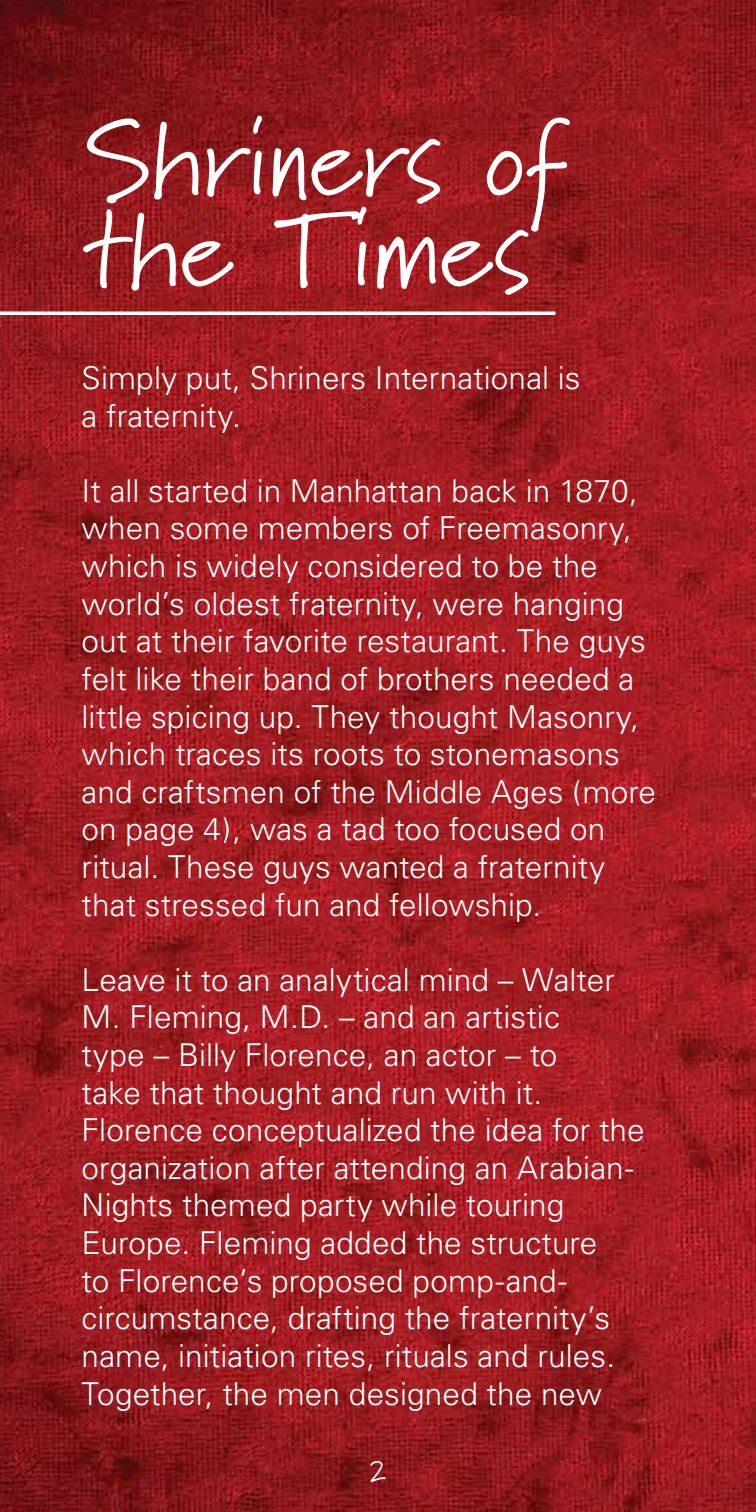
<style>
.page{position:relative;width:756px;height:1512px;background:#fff}
.page>*{position:absolute;margin:0;border:0;box-sizing:border-box;transform-origin:0 0}
.t1{font:108.5px/91px "Marydale";color:#fff}
.t2{font:300 31.5px/37.4px "Univers";letter-spacing:.005em;color:#fff}
.t3{font:31.5px "Marydale";color:#fff}
</style>
<div class="page">
<img style="left:0;top:0;width:756px;height:1512px">
<hr style="left:0;top:312px;width:556px;height:3px;background:#fff">
<h1 class="t1" style="left:84px;top:112px;width:483px">Shriners of the Times</h1>
<p class="t2" style="left:82px;top:359px;width:501px">Simply put, Shriners International is a fraternity.</p>
<p class="t2" style="left:82px;top:472px;width:576px">It all started in Manhattan back in 1870, when some members of Freemasonry, which is widely considered to be the world’s oldest fraternity, were hanging out at their favorite restaurant. The guys felt like their band of brothers needed a little spicing up. They thought Masonry, which traces its roots to stonemasons and craftsmen of the Middle Ages (more on page 4), was a tad too focused on ritual. These guys wanted a fraternity that stressed fun and fellowship.</p>
<p class="t2" style="left:82px;top:961px;width:565px">Leave it to an analytical mind – Walter M. Fleming, M.D. – and an artistic<br>type – Billy Florence, an actor – to<br>take that thought and run with it.<br>Florence conceptualized the idea for the organization after attending an Arabian-Nights themed party while touring Europe. Fleming added the structure<br>to Florence’s proposed pomp-and&shy;circumstance, drafting the fraternity’s name, initiation rites, rituals and rules.<br>Together, the men designed the new</p>
<p class="t3" style="left:370px;top:1451px;width:18px">2</p>
</div>
